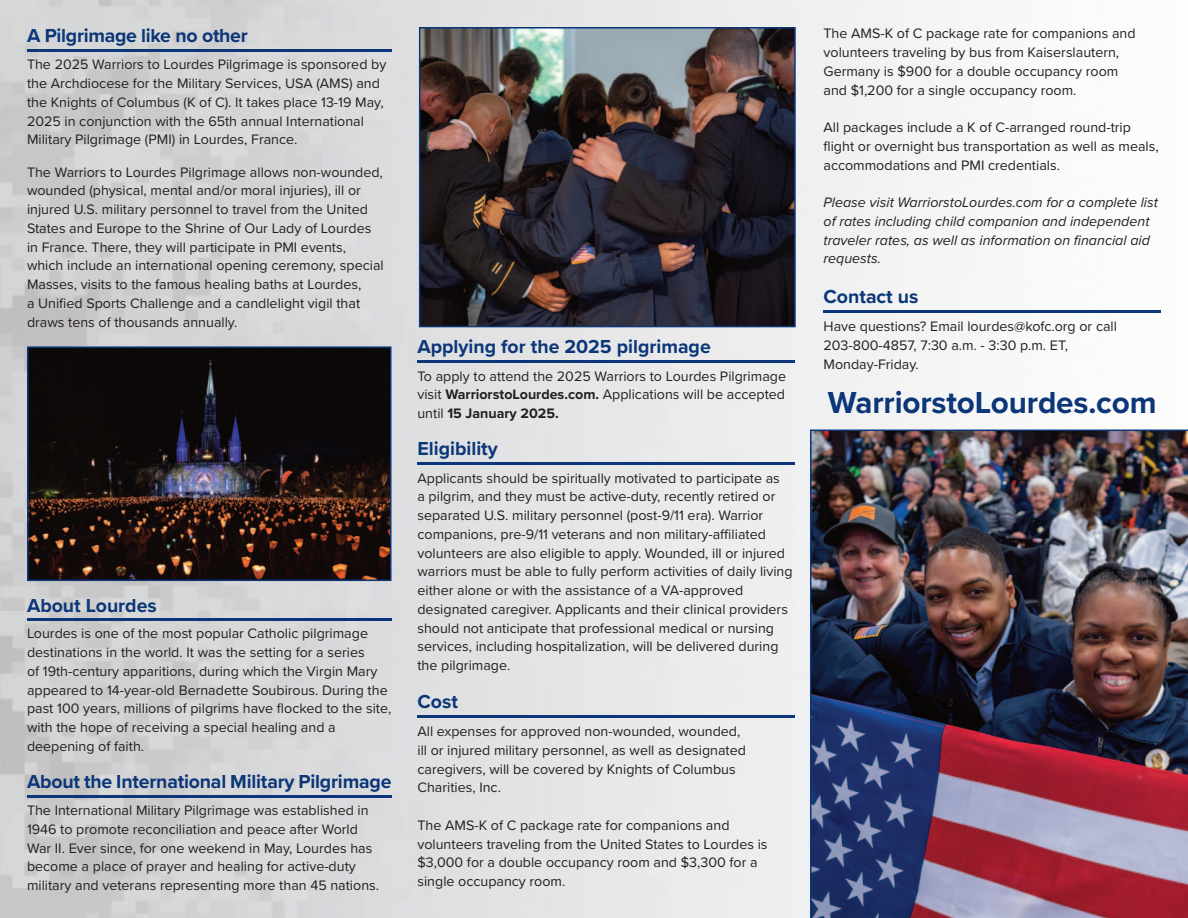
<style>
.page{position:relative;width:1188px;height:918px;background:#fff}
.page>*{position:absolute;margin:0;border:0;box-sizing:border-box;transform-origin:0 0}
.t1{font:700 31.5px "Proxima Nova";letter-spacing:-.005em;color:#0b3678}
.t2{font:700 19.5px "Proxima Nova";letter-spacing:-.005em;color:#0b3678}
.t3{font:14.25px/18.8px "Proxima Nova";color:#231f20}
.t4{font:italic 14.25px/18.8px "Proxima Nova";color:#231f20}
.s1{font-weight:700}
</style>
<div class="page">
<img style="left:0;top:0;width:1188px;height:918px">
<hr style="left:27px;top:50px;width:365px;height:2px;background:#0b3678">
<hr style="left:27px;top:619px;width:365px;height:2px;background:#0b3678">
<hr style="left:27px;top:796px;width:365px;height:2px;background:#0b3678">
<hr style="left:417px;top:360px;width:378px;height:2px;background:#0b3678">
<hr style="left:417px;top:462px;width:378px;height:2px;background:#0b3678">
<hr style="left:417px;top:716px;width:378px;height:2px;background:#0b3678">
<hr style="left:824px;top:311px;width:337px;height:2px;background:#0b3678">
<img style="left:30px;top:349px;width:359px;height:229px">
<div style="left:27px;top:346px;width:365px;height:235px;border:2px solid #0b3678"></div>
<img style="left:422px;top:30px;width:371px;height:294px">
<div style="left:419px;top:27px;width:377px;height:300px;border:2px solid #0b3678"></div>
<img style="left:810px;top:430px;width:378px;height:488px">
<p class="t2" style="left:27px;top:29px;width:222px">A Pilgrimage like no other</p>
<p class="t3" style="left:27px;top:57px;width:361px">The 2025 Warriors to Lourdes Pilgrimage is sponsored by the Archdiocese for the Military Services, USA (AMS) and the Knights of Columbus (K of C). It takes place 13-19 May, 2025 in conjunction with the 65th annual International Military Pilgrimage (PMI) in Lourdes, France.</p>
<p class="t3" style="left:27px;top:164px;width:358px">The Warriors to Lourdes Pilgrimage allows non-wounded, wounded (physical, mental and/or moral injuries), ill or injured U.S. military personnel to travel from the United States and Europe to the Shrine of Our Lady of Lourdes in France. There, they will participate in PMI events, which include an international opening ceremony, special Masses, visits to the famous healing baths at Lourdes,<br>a Unified Sports Challenge and a candlelight vigil that draws tens of thousands annually.</p>
<p class="t2" style="left:27px;top:598px;width:131px">About Lourdes</p>
<p class="t3" style="left:27px;top:626px;width:366px">Lourdes is one of the most popular Catholic pilgrimage destinations in the world. It was the setting for a series<br>of 19th-century apparitions, during which the Virgin Mary appeared to 14-year-old Bernadette Soubirous. During the past 100 years, millions of pilgrims have flocked to the site, with the hope of receiving a special healing and a deepening of faith.</p>
<p class="t2" style="left:27px;top:775px;width:366px">About the International Military Pilgrimage</p>
<p class="t3" style="left:27px;top:802px;width:354px">The International Military Pilgrimage was established in 1946 to promote reconciliation and peace after World War II. Ever since, for one weekend in May, Lourdes has become a place of prayer and healing for active-duty military and veterans representing more than 45 nations.</p>
<p class="t2" style="left:417px;top:340px;width:295px">Applying for the 2025 pilgrimage</p>
<p class="t3" style="left:417px;top:368px;width:370px;text-align:justify">To apply to attend the 2025 Warriors to Lourdes Pilgrimage visit <span class="s1">WarriorstoLourdes.com.</span> Applications will be accepted until <span class="s1">15 January 2025.</span></p>
<p class="t2" style="left:417px;top:442px;width:82px">Eligibility</p>
<p class="t3" style="left:417px;top:470px;width:377px">Applicants should be spiritually motivated to participate as<br>a pilgrim, and they must be active-duty, recently retired or separated U.S. military personnel (post-9/11 era). Warrior companions, pre-9/11 veterans and non military-affiliated volunteers are also eligible to apply. Wounded, ill or injured warriors must be able to fully perform activities of daily living either alone or with the assistance of a VA-approved designated caregiver. Applicants and their clinical providers should not anticipate that professional medical or nursing services, including hospitalization, will be delivered during the pilgrimage.</p>
<p class="t2" style="left:417px;top:695px;width:42px">Cost</p>
<p class="t3" style="left:417px;top:723px;width:330px">All expenses for approved non-wounded, wounded, ill or injured military personnel, as well as designated caregivers, will be covered by Knights of Columbus Charities, Inc.</p>
<p class="t3" style="left:417px;top:817px;width:352px">The AMS-K of C package rate for companions and volunteers traveling from the United States to Lourdes is $3,000 for a double occupancy room and $3,300 for a single occupancy room.</p>
<p class="t3" style="left:824px;top:26px;width:314px">The AMS-K of C package rate for companions and volunteers traveling by bus from Kaiserslautern, Germany is $900 for a double occupancy room and $1,200 for a single occupancy room.</p>
<p class="t3" style="left:824px;top:119px;width:337px">All packages include a K of C-arranged round-trip flight or overnight bus transportation as well as meals, accommodations and PMI credentials.</p>
<p class="t4" style="left:824px;top:194px;width:336px">Please visit WarriorstoLourdes.com for a complete list of rates including child companion and independent traveler rates, as well as information on financial aid requests.</p>
<p class="t2" style="left:824px;top:290px;width:96px">Contact us</p>
<p class="t3" style="left:824px;top:318px;width:295px">Have questions? Email lourdes@kofc.org or call<br>203-800-4857, 7:30 a.m. - 3:30 p.m. ET,<br>Monday-Friday.</p>
<p class="t1" style="left:828px;top:392px;width:330px">WarriorstoLourdes.com</p>
</div>
